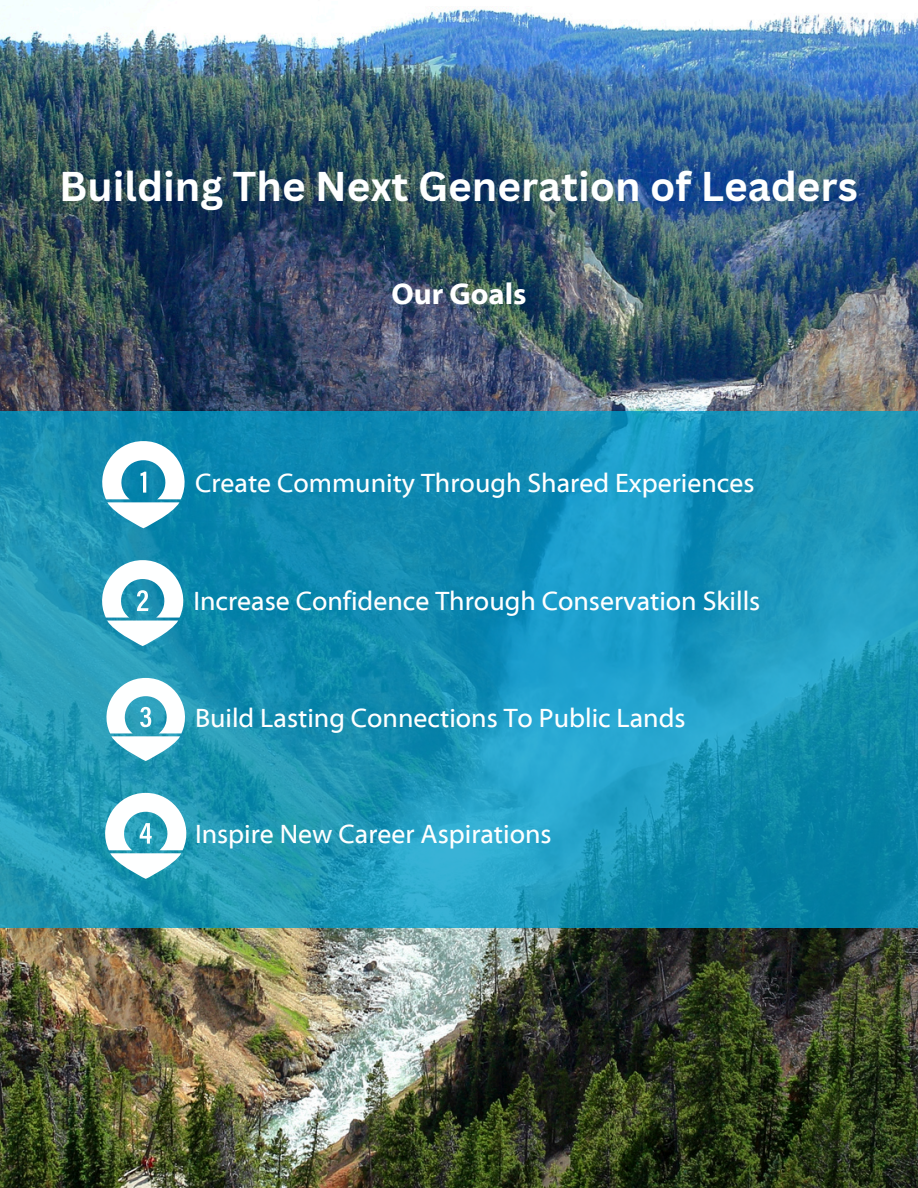
<style>
.page{position:relative;width:918px;height:1188px;background:#fff}
.page>*{position:absolute;margin:0;border:0;box-sizing:border-box;transform-origin:0 0}
.t1{font:700 40.5px "Canva Sans";color:#feffff}
.t2{font:700 30px "Myriad Web Pro";color:#feffff}
.t3{font:27px "Myriad Web Pro";color:#fff}
</style>
<div class="page">
<img style="left:0;top:4px;width:918px;height:1184px">
<svg style="left:0;top:411px;width:918px;height:516px;background:#1893b7"></svg>
<svg style="left:93px;top:560px;width:99px;height:86px"></svg>
<svg style="left:93px;top:441px;width:100px;height:87px"></svg>
<svg style="left:98px;top:678px;width:95px;height:83px"></svg>
<svg style="left:96px;top:793px;width:99px;height:86px"></svg>
<p class="t1" style="left:59px;top:158px;width:800px">Building The Next Generation of Leaders</p>
<p class="t2" style="left:391px;top:278px;width:137px">Our Goals</p>
<h2 class="t3" style="left:195px;top:468px;width:561px">Create Community Through Shared Experiences</h2>
<h1 class="t3" style="left:193px;top:586px;width:568px">Increase Confidence Through Conservation Skills</h1>
<p class="t3" style="left:195px;top:703px;width:492px">Build Lasting Connections To Public Lands</p>
<p class="t3" style="left:195px;top:819px;width:358px">Inspire New Career Aspirations</p>
</div>
